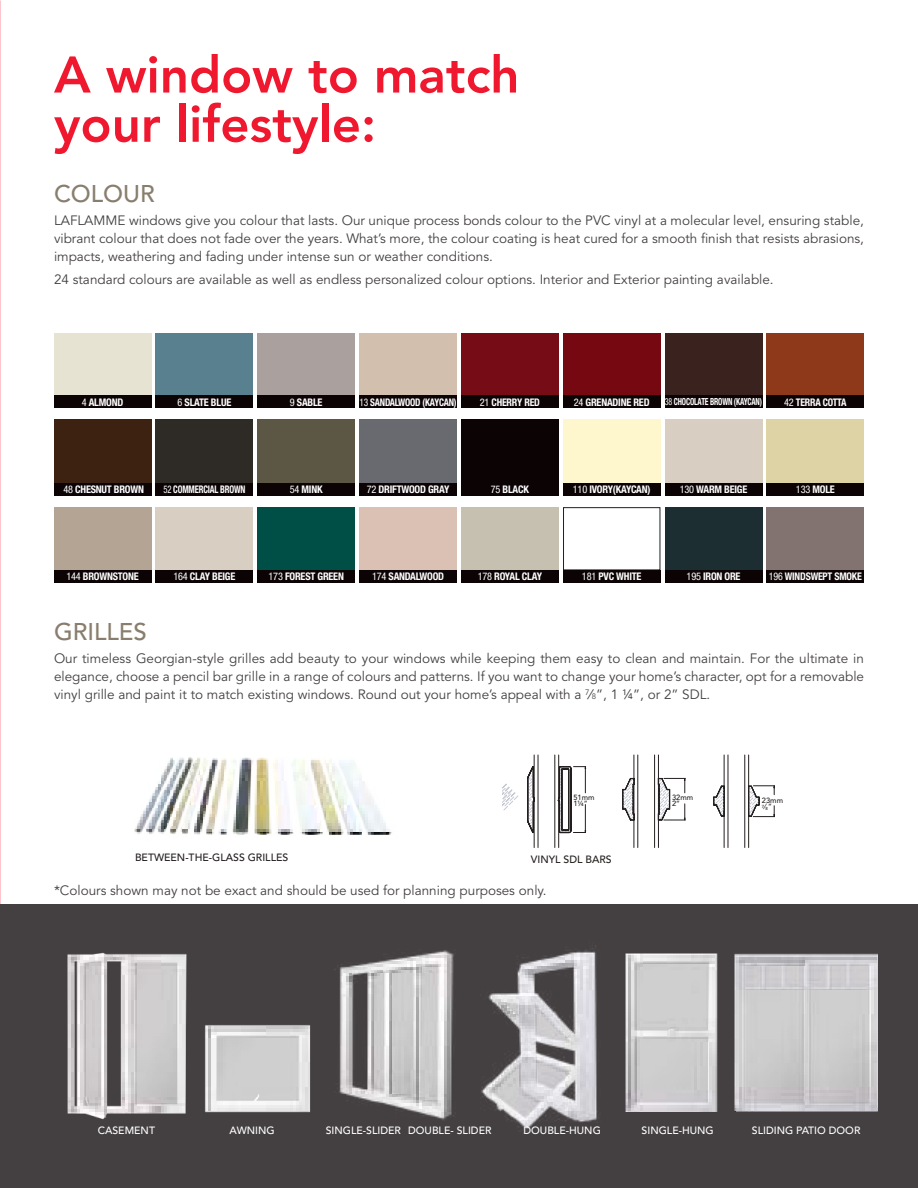
<style>
.page{position:relative;width:918px;height:1188px;background:#fff}
.page>*{position:absolute;margin:0;border:0;box-sizing:border-box;transform-origin:0 0}
.t1{font:800 51px/49.2px "Avenir LT Std";color:#ef182e}
.t2{font:500 24px "Avenir LT Std";color:#897e6e}
.t3{font:13.5px/18px "Avenir LT Std";color:#444041;text-align:justify}
.t4{font:700 condensed 10.5px "Helvetica Neue LT Std";letter-spacing:-.02em;color:#fff}
.t5{font:500 10.5px "Avenir LT Std";color:#fff}
.t6{font:500 10.5px "Avenir LT Std";color:#241f1f}
.t7{font:700 condensed 10.5px "Helvetica Neue LT Std";letter-spacing:-.02em;color:#fff;scale:.95 1}
.t8{font:700 condensed 10.5px "Helvetica Neue LT Std";letter-spacing:-.02em;color:#fff;scale:.89 1}
.t9{font:700 condensed 10.5px "Helvetica Neue LT Std";letter-spacing:-.02em;color:#fff;scale:.82 1}
.t10{font:700 condensed 10.5px "Helvetica Neue LT Std";letter-spacing:-.02em;color:#fff;scale:.93 1}
.t11{font:700 condensed 9.75px "Helvetica Neue LT Std";letter-spacing:-.02em;color:#fff;scale:.79 1}
.t12{font:500 7.5px/6.9px "Avenir LT Std";color:#241f1f}
.t13{font:500 4.35px "Avenir LT Std";color:#241f1f}
.s1{font-weight:400}
.s2{font-size:7.8px}
.s3{font-size:7.5px}
</style>
<div class="page">
<svg style="left:502px;top:784px;width:16px;height:26px"></svg>
<hr style="left:654px;top:755px;width:1px;height:93px;background:#241f1f">
<hr style="left:658px;top:755px;width:1px;height:93px;background:#241f1f">
<hr style="left:638px;top:755px;width:1px;height:93px;background:#241f1f">
<hr style="left:634px;top:755px;width:1px;height:93px;background:#241f1f">
<hr style="left:538px;top:755px;width:1px;height:93px;background:#241f1f">
<hr style="left:534px;top:755px;width:1px;height:93px;background:#241f1f">
<hr style="left:558px;top:755px;width:1px;height:93px;background:#241f1f">
<hr style="left:555px;top:755px;width:1px;height:93px;background:#241f1f">
<hr style="left:724px;top:755px;width:1px;height:93px;background:#241f1f">
<hr style="left:728px;top:755px;width:1px;height:93px;background:#241f1f">
<hr style="left:745px;top:755px;width:1px;height:93px;background:#241f1f">
<hr style="left:748px;top:755px;width:1px;height:93px;background:#241f1f">
<svg style="left:527px;top:765px;width:248px;height:69px"></svg>
<img style="left:134px;top:757px;width:258px;height:78px">
<div style="left:0;top:905px;width:918px;height:283px;background:#444041"></div>
<img style="left:67px;top:952px;width:120px;height:168px">
<img style="left:625px;top:953px;width:93px;height:159px">
<img style="left:735px;top:953px;width:143px;height:159px">
<img style="left:204px;top:1025px;width:107px;height:88px">
<img style="left:339px;top:950px;width:115px;height:170px">
<img style="left:481px;top:946px;width:117px;height:186px">
<div style="left:563px;top:507px;width:97px;height:63px;border:1px solid #241f1f"></div>
<div style="left:563px;top:570px;width:97px;height:13px;background:#0c0305"></div>
<div style="left:258px;top:333px;width:97px;height:63px;background:#aaa09d"></div>
<div style="left:258px;top:396px;width:97px;height:12px;background:#0c0305"></div>
<div style="left:563px;top:333px;width:97px;height:63px;background:#760811"></div>
<div style="left:563px;top:396px;width:97px;height:12px;background:#0c0305"></div>
<div style="left:359px;top:333px;width:98px;height:63px;background:#d2bfad"></div>
<div style="left:359px;top:396px;width:98px;height:12px;background:#0c0305"></div>
<div style="left:665px;top:333px;width:97px;height:63px;background:#3a231f"></div>
<div style="left:665px;top:396px;width:97px;height:12px;background:#0c0305"></div>
<div style="left:156px;top:333px;width:97px;height:63px;background:#59808e"></div>
<div style="left:156px;top:396px;width:97px;height:12px;background:#0c0305"></div>
<div style="left:54px;top:333px;width:97px;height:63px;background:#e7e3d3"></div>
<div style="left:54px;top:396px;width:97px;height:12px;background:#0c0305"></div>
<div style="left:461px;top:333px;width:98px;height:63px;background:#750c16"></div>
<div style="left:461px;top:396px;width:98px;height:12px;background:#0c0305"></div>
<div style="left:767px;top:420px;width:97px;height:63px;background:#ded3a5"></div>
<div style="left:767px;top:483px;width:97px;height:13px;background:#0c0305"></div>
<div style="left:665px;top:507px;width:97px;height:63px;background:#1c2e31"></div>
<div style="left:665px;top:570px;width:97px;height:13px;background:#0c0305"></div>
<div style="left:767px;top:507px;width:97px;height:63px;background:#827370"></div>
<div style="left:767px;top:570px;width:97px;height:13px;background:#0c0305"></div>
<div style="left:359px;top:507px;width:98px;height:63px;background:#dbc1b3"></div>
<div style="left:359px;top:570px;width:98px;height:13px;background:#0c0305"></div>
<div style="left:461px;top:507px;width:98px;height:63px;background:#c6c0b1"></div>
<div style="left:461px;top:570px;width:98px;height:13px;background:#0c0305"></div>
<div style="left:54px;top:507px;width:97px;height:63px;background:#b4a493"></div>
<div style="left:54px;top:570px;width:97px;height:13px;background:#0c0305"></div>
<div style="left:156px;top:507px;width:97px;height:63px;background:#d8cec2"></div>
<div style="left:156px;top:570px;width:97px;height:13px;background:#0c0305"></div>
<div style="left:258px;top:507px;width:97px;height:63px;background:#004f46"></div>
<div style="left:258px;top:570px;width:97px;height:13px;background:#0c0305"></div>
<div style="left:767px;top:333px;width:97px;height:63px;background:#8f391b"></div>
<div style="left:767px;top:396px;width:97px;height:12px;background:#0c0305"></div>
<div style="left:359px;top:420px;width:98px;height:63px;background:#686a70"></div>
<div style="left:359px;top:483px;width:98px;height:13px;background:#0c0305"></div>
<div style="left:54px;top:420px;width:97px;height:63px;background:#3d2111"></div>
<div style="left:54px;top:483px;width:97px;height:13px;background:#0c0305"></div>
<div style="left:665px;top:420px;width:97px;height:63px;background:#d8cec2"></div>
<div style="left:665px;top:483px;width:97px;height:13px;background:#0c0305"></div>
<div style="left:258px;top:420px;width:97px;height:63px;background:#5c5644"></div>
<div style="left:258px;top:483px;width:97px;height:13px;background:#0c0305"></div>
<div style="left:461px;top:420px;width:98px;height:63px;background:#0c0305"></div>
<div style="left:461px;top:483px;width:98px;height:13px;background:#0c0305"></div>
<div style="left:156px;top:420px;width:97px;height:63px;background:#2e2b27"></div>
<div style="left:156px;top:483px;width:97px;height:13px;background:#0c0305"></div>
<div style="left:563px;top:420px;width:97px;height:63px;background:#fef7cd"></div>
<div style="left:563px;top:483px;width:97px;height:13px;background:#0c0305"></div>
<h1 class="t1" style="left:54px;top:50px;width:467px">A window to match your lifestyle:</h1>
<h2 class="t2" style="left:54px;top:180px;width:102px">COLOUR</h2>
<p class="t3" style="left:54px;top:212px;width:812px">LAFLAMME windows give you colour that lasts. Our unique process bonds colour to the PVC vinyl at a molecular level, ensuring stable, vibrant colour that does not fade over the years. What’s more, the colour coating is heat cured for a smooth finish that resists abrasions, impacts, weathering and fading under intense sun or weather conditions.</p>
<p class="t3" style="left:54px;top:271px;width:721px">24 standard colours are available as well as endless personalized colour options. Interior and Exterior painting available.</p>
<p class="t4" style="left:82px;top:396px;width:43px"><span class="s1">4</span> ALMOND</p>
<p class="t4" style="left:178px;top:396px;width:55px"><span class="s1">6</span> SLATE BLUE</p>
<p class="t4" style="left:290px;top:396px;width:34px"><span class="s1">9</span> SABLE</p>
<p class="t8" style="left:359px;top:396px;width:111px"><span class="s1">13</span> SANDALWOOD (KAYCAN)</p>
<p class="t7" style="left:480px;top:396px;width:65px"><span class="s1">21</span> CHERRY RED</p>
<p class="t4" style="left:574px;top:396px;width:77px"><span class="s1">24</span> GRENADINE RED</p>
<p class="t11" style="left:665px;top:396px;width:125px"><span class="s1">38</span> CHOCOLATE BROWN (KAYCAN)</p>
<p class="t10" style="left:784px;top:396px;width:69px"><span class="s1">42</span> TERRA COTTA</p>
<p class="t4" style="left:63px;top:483px;width:82px"><span class="s1">48</span> CHESNUT BROWN</p>
<p class="t9" style="left:164px;top:483px;width:101px"><span class="s1">52</span> COMMERCIAL BROWN</p>
<p class="t4" style="left:290px;top:483px;width:34px"><span class="s1">54</span> MINK</p>
<p class="t4" style="left:367px;top:483px;width:84px"><span class="s1">72</span> DRIFTWOOD GRAY</p>
<p class="t4" style="left:491px;top:483px;width:40px"><span class="s1">75</span> BLACK</p>
<p class="t4" style="left:573px;top:483px;width:79px"><span class="s1">110</span> IVORY(KAYCAN)</p>
<p class="t4" style="left:680px;top:483px;width:69px"><span class="s1">130</span> WARM BEIGE</p>
<p class="t4" style="left:796px;top:483px;width:40px"><span class="s1">133</span> MOLE</p>
<p class="t4" style="left:66px;top:570px;width:74px"><span class="s1">144</span> BROWNSTONE</p>
<p class="t4" style="left:173px;top:570px;width:63px"><span class="s1">164</span> CLAY BEIGE</p>
<p class="t4" style="left:269px;top:570px;width:77px"><span class="s1">173</span> FOREST GREEN</p>
<p class="t4" style="left:372px;top:570px;width:74px"><span class="s1">174</span> SANDALWOOD</p>
<p class="t4" style="left:478px;top:570px;width:66px"><span class="s1">178</span> ROYAL CLAY</p>
<p class="t4" style="left:687px;top:570px;width:55px"><span class="s1">195</span> IRON ORE</p>
<p class="t7" style="left:769px;top:570px;width:99px"><span class="s1">196</span> WINDSWEPT SMOKE</p>
<p class="t4" style="left:582px;top:570px;width:61px"><span class="s1">181</span> PVC WHITE</p>
<h2 class="t2" style="left:54px;top:618px;width:94px">GRILLES</h2>
<p class="t3" style="left:54px;top:650px;width:812px">Our timeless Georgian-style grilles add beauty to your windows while keeping them easy to clean and maintain. For the ultimate in elegance, choose a pencil bar grille in a range of colours and patterns. If you want to change your home’s character, opt for a removable vinyl grille and paint it to match existing windows. Round out your home’s appeal with a <sup>7</sup>⁄<span class="s2">8</span>”, 1 ¼”, or 2” SDL.</p>
<p class="t12" style="left:573px;top:794px;width:23px">51mm<br>1¼”</p>
<p class="t6" style="left:135px;top:851px;width:155px">BETWEEN-THE-GLASS GRILLES</p>
<p class="t6" style="left:531px;top:853px;width:82px">VINYL SDL BARS</p>
<p class="t3" style="left:54px;top:882px;width:494px">*Colours shown may not be exact and should be used for planning purposes only.</p>
<p class="t12" style="left:672px;top:794px;width:23px">32mm<br>2”</p>
<p class="t12" style="left:762px;top:797px;width:23px">23mm</p>
<p class="t13" style="left:762px;top:805px;width:12px">7<span class="s3">⁄</span>8<span class="s3">”</span></p>
<p class="t5" style="left:98px;top:1125px;width:59px">CASEMENT</p>
<p class="t5" style="left:230px;top:1125px;width:47px">AWNING</p>
<p class="t5" style="left:326px;top:1125px;width:167px">SINGLE-SLIDER DOUBLE- SLIDER</p>
<p class="t5" style="left:523px;top:1125px;width:79px">DOUBLE-HUNG</p>
<p class="t5" style="left:642px;top:1125px;width:74px">SINGLE-HUNG</p>
<p class="t5" style="left:752px;top:1125px;width:110px">SLIDING PATIO DOOR</p>
</div>
